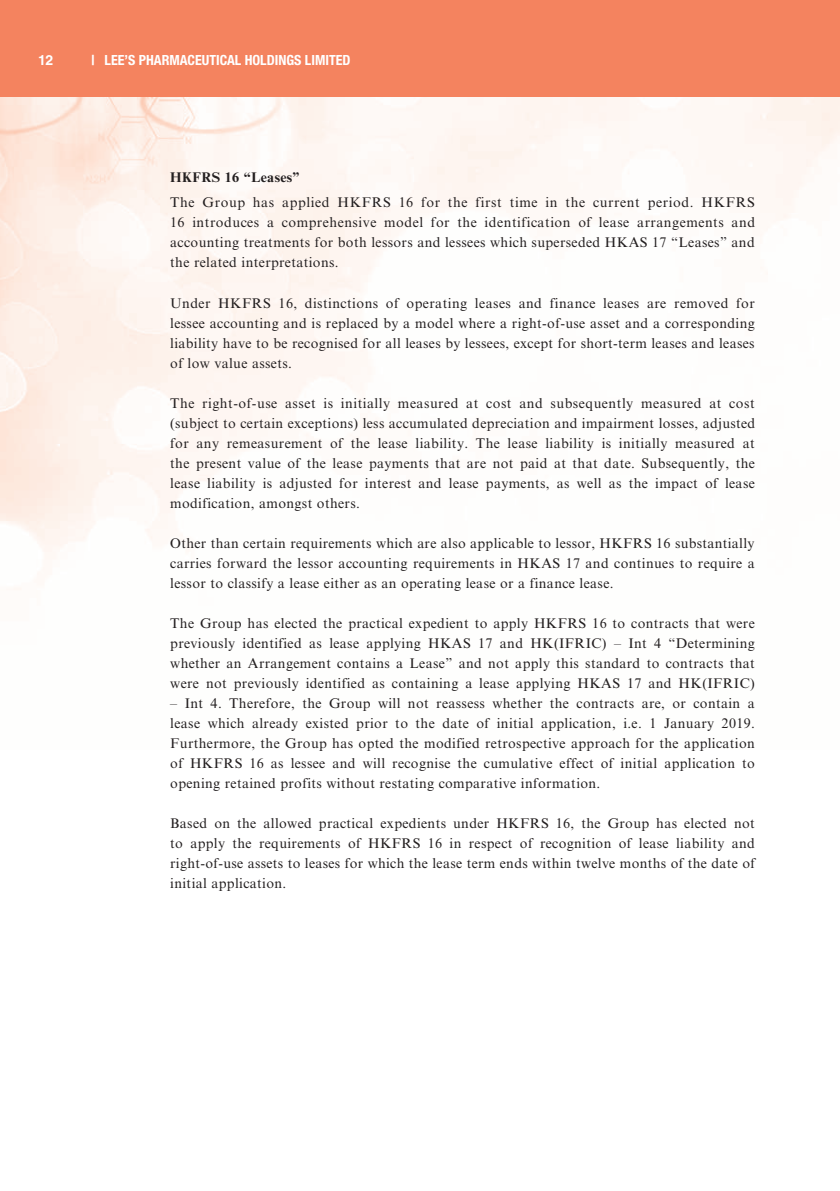
<style>
.page{position:relative;width:840px;height:1191px;background:#fff}
.page>*{position:absolute;margin:0;border:0;box-sizing:border-box;transform-origin:0 0}
.t1{font:14px/20px "Times New Roman MT Std";letter-spacing:.025em;color:#231f20;text-align:justify}
.t2{font:700 condensed 14px "Helvetica Neue LT Std";color:#fff}
.t3{font:700 14px "Times New Roman MT Std";letter-spacing:.025em;color:#231f20}
.t4{font:700 14px "Helvetica LT Std";color:#fff}
</style>
<div class="page">
<img style="left:0;top:96px;width:840px;height:494px">
<div style="left:0;top:0;width:839px;height:96px;background:#f4835f"></div>
<hr style="left:839px;top:0;width:1px;height:96px;background:#f4835f">
<p class="t4" style="left:38px;top:52px;width:17px">12</p>
<p class="t2" style="left:91px;top:52px;width:260px">| LEE’S PHARMACEUTICAL HOLDINGS LIMITED</p>
<p class="t3" style="left:170px;top:168px;width:131px">HKFRS 16 “Leases”</p>
<p class="t1" style="left:170px;top:193px;width:586px">The Group has applied HKFRS 16 for the first time in the current period. HKFRS 16 introduces a comprehensive model for the identification of lease arrangements and accounting treatments for both lessors and lessees which superseded HKAS 17 “Leases” and the related interpretations.</p>
<p class="t1" style="left:170px;top:293px;width:585px">Under HKFRS 16, distinctions of operating leases and finance leases are removed for lessee accounting and is replaced by a model where a right-of-use asset and a corresponding liability have to be recognised for all leases by lessees, except for short-term leases and leases of low value assets.</p>
<p class="t1" style="left:170px;top:393px;width:586px">The right-of-use asset is initially measured at cost and subsequently measured at cost (subject to certain exceptions) less accumulated depreciation and impairment losses, adjusted for any remeasurement of the lease liability. The lease liability is initially measured at the present value of the lease payments that are not paid at that date. Subsequently, the lease liability is adjusted for interest and lease payments, as well as the impact of lease modification, amongst others.</p>
<p class="t1" style="left:170px;top:533px;width:585px">Other than certain requirements which are also applicable to lessor, HKFRS 16 substantially carries forward the lessor accounting requirements in HKAS 17 and continues to require a lessor to classify a lease either as an operating lease or a finance lease.</p>
<p class="t1" style="left:170px;top:613px;width:585px">The Group has elected the practical expedient to apply HKFRS 16 to contracts that were previously identified as lease applying HKAS 17 and HK(IFRIC) – Int 4 “Determining whether an Arrangement contains a Lease” and not apply this standard to contracts that were not previously identified as containing a lease applying HKAS 17 and HK(IFRIC)</p>
<p class="t1" style="left:170px;top:693px;width:585px">– Int 4. Therefore, the Group will not reassess whether the contracts are, or contain a lease which already existed prior to the date of initial application, i.e. 1 January 2019.<br>Furthermore, the Group has opted the modified retrospective approach for the application of HKFRS 16 as lessee and will recognise the cumulative effect of initial application to opening retained profits without restating comparative information.</p>
<p class="t1" style="left:170px;top:813px;width:586px">Based on the allowed practical expedients under HKFRS 16, the Group has elected not to apply the requirements of HKFRS 16 in respect of recognition of lease liability and right-of-use assets to leases for which the lease term ends within twelve months of the date of initial application.</p>
</div>
